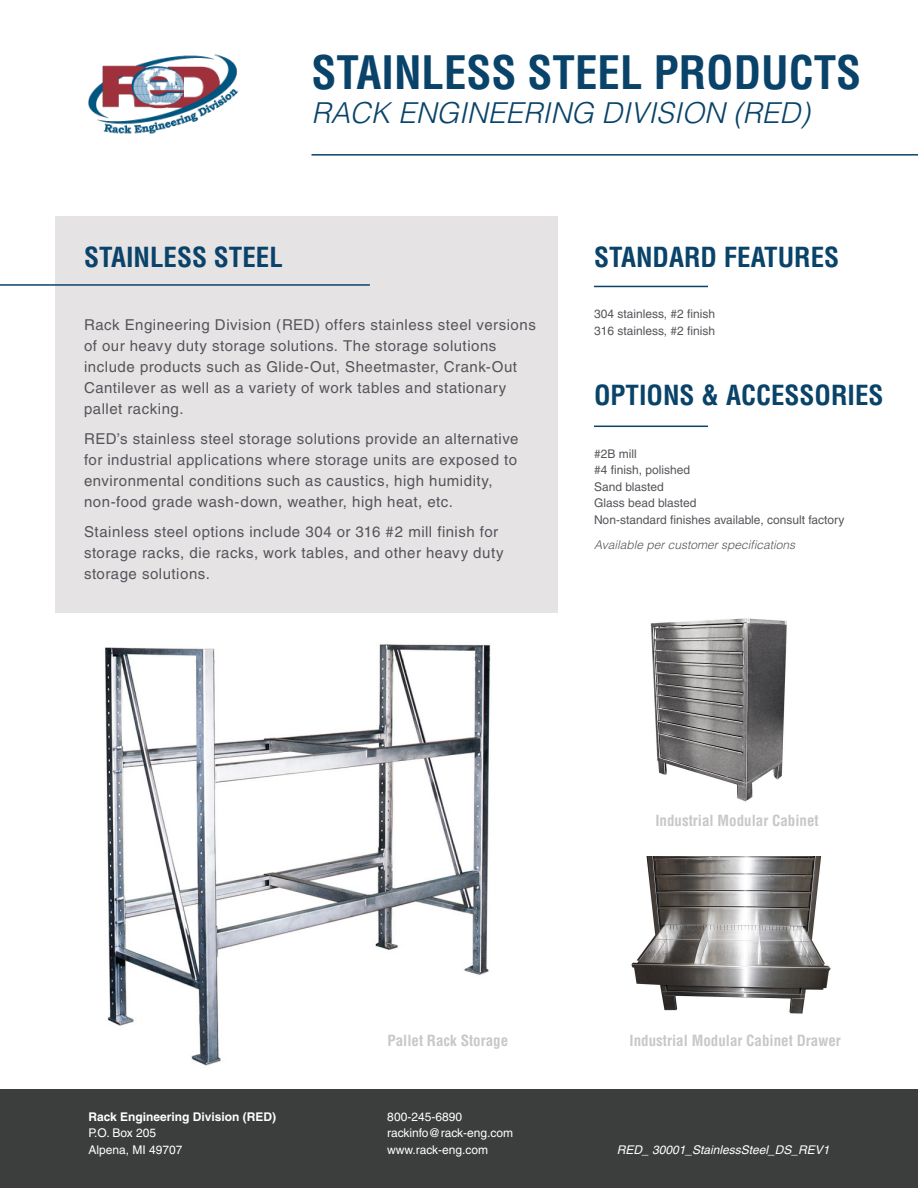
<style>
.page{position:relative;width:918px;height:1188px;background:#fff}
.page>*{position:absolute;margin:0;border:0;box-sizing:border-box;transform-origin:0 0}
.t1{font:700 condensed 45px "Helvetica";color:#094369}
.t2{font:italic 300 28.8px "Helvetica";color:#094369}
.t3{font:700 condensed 27px "Helvetica";color:#094369}
.t4{font:15px/21px "Helvetica";letter-spacing:.035em;color:#54555a}
.t5{font:700 condensed 15px "Helvetica";color:#c7c8ca}
.t6{font:12px "Helvetica";color:#54555a}
.t7{font:12px "Helvetica";color:#fff}
.t8{font:italic 300 12px "Helvetica";color:#54555a}
.t9{font:italic 12px "Helvetica";color:#fff}
.t10{font:700 12px "Helvetica";color:#fff}
</style>
<div class="page">
<img style="left:88px;top:54px;width:150px;height:80px">
<hr style="left:594px;top:286px;width:114px;height:1px;background:#094369">
<hr style="left:594px;top:426px;width:114px;height:1px;background:#094369">
<div style="left:55px;top:216px;width:502px;height:397px;background:#e6e3e5"></div>
<hr style="left:0;top:284px;width:370px;height:2px;background:#094369">
<hr style="left:312px;top:154px;width:606px;height:2px;background:#094369">
<img style="left:105px;top:644px;width:386px;height:422px">
<img style="left:650px;top:618px;width:137px;height:184px">
<img style="left:631px;top:856px;width:200px;height:158px">
<div style="left:0;top:1090px;width:918px;height:98px;background:#3c3d3d"></div>
<p class="t1" style="left:312px;top:45px;width:551px">STAINLESS STEEL PRODUCTS</p>
<p class="t2" style="left:312px;top:95px;width:500px">RACK ENGINEERING DIVISION (RED)</p>
<p class="t3" style="left:84px;top:241px;width:200px">STAINLESS STEEL</p>
<p class="t3" style="left:594px;top:241px;width:247px">STANDARD FEATURES</p>
<p class="t4" style="left:84px;top:314px;width:453px">Rack Engineering Division (RED) offers stainless steel versions of our heavy duty storage solutions. The storage solutions include products such as Glide-Out, Sheetmaster, Crank-Out Cantilever as well as a variety of work tables and stationary pallet racking.</p>
<p class="t4" style="left:84px;top:428px;width:436px">RED’s stainless steel storage solutions provide an alternative for industrial applications where storage units are exposed to environmental conditions such as caustics, high humidity, non-food grade wash-down, weather, high heat, etc.</p>
<p class="t4" style="left:84px;top:521px;width:421px">Stainless steel options include 304 or 316 #2 mill finish for storage racks, die racks, work tables, and other heavy duty storage solutions.</p>
<p class="t6" style="left:594px;top:307px;width:123px">304 stainless, #2 finish</p>
<p class="t6" style="left:594px;top:323px;width:123px">316 stainless, #2 finish</p>
<p class="t3" style="left:594px;top:379px;width:291px">OPTIONS &amp; ACCESSORIES</p>
<p class="t6" style="left:594px;top:447px;width:44px">#2B mill</p>
<p class="t6" style="left:594px;top:463px;width:98px">#4 finish, polished</p>
<p class="t6" style="left:594px;top:480px;width:71px">Sand blasted</p>
<p class="t6" style="left:594px;top:496px;width:104px">Glass bead blasted</p>
<p class="t6" style="left:594px;top:513px;width:252px">Non-standard finishes available, consult factory</p>
<p class="t8" style="left:594px;top:538px;width:203px">Available per customer specifications</p>
<p class="t5" style="left:387px;top:1032px;width:122px">Pallet Rack Storage</p>
<p class="t5" style="left:655px;top:811px;width:165px">Industrial Modular Cabinet</p>
<p class="t5" style="left:630px;top:1032px;width:213px">Industrial Modular Cabinet Drawer</p>
<p class="t10" style="left:88px;top:1109px;width:189px">Rack Engineering Division (RED)</p>
<p class="t7" style="left:88px;top:1126px;width:69px">P.O. Box 205</p>
<p class="t7" style="left:88px;top:1143px;width:96px">Alpena, MI 49707</p>
<p class="t7" style="left:387px;top:1110px;width:76px">800-245-6890</p>
<p class="t7" style="left:387px;top:1126px;width:127px">rackinfo@rack-eng.com</p>
<p class="t7" style="left:387px;top:1143px;width:102px">www.rack-eng.com</p>
<p class="t9" style="left:617px;top:1143px;width:214px">RED_ 30001_StainlessSteel_DS_REV1</p>
</div>
